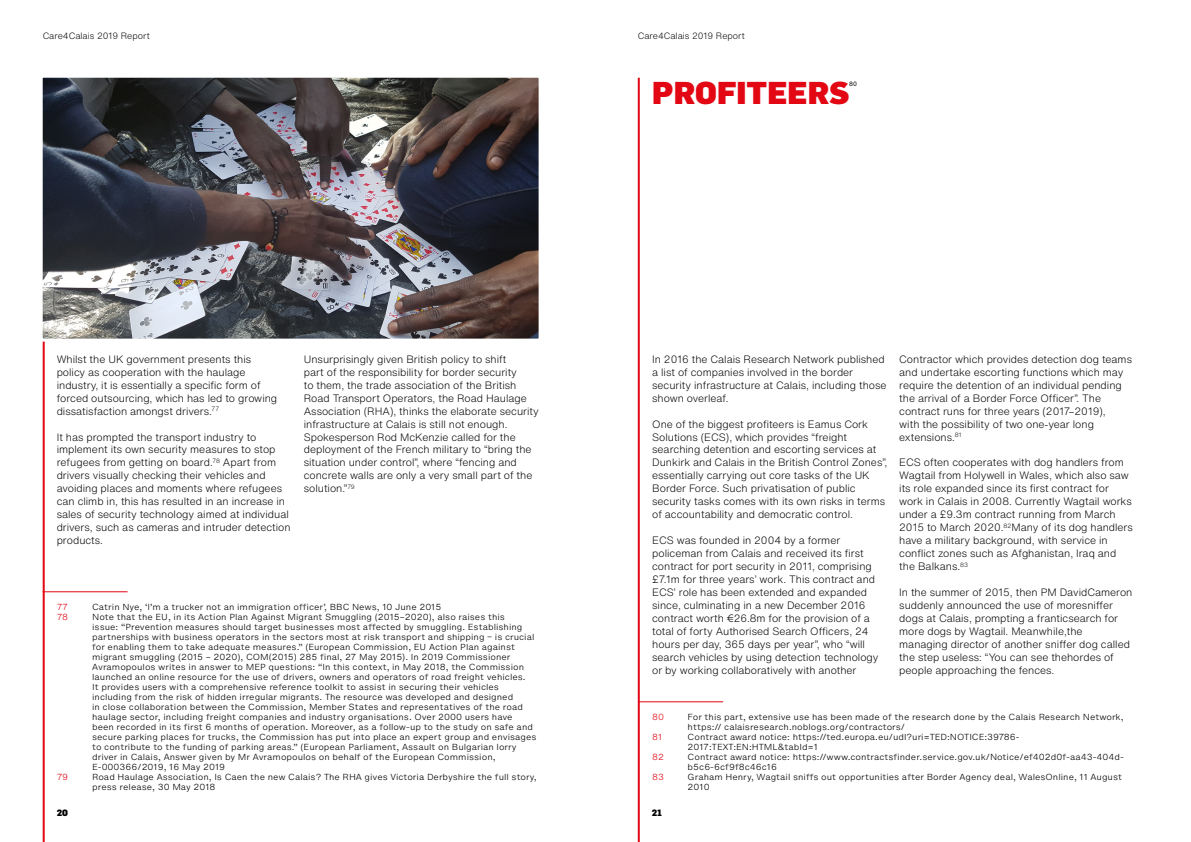
<style>
.page{position:relative;width:1191px;height:842px;background:#fff}
.page>*{position:absolute;margin:0;border:0;box-sizing:border-box;transform-origin:0 0}
.A_heading{font:900 31px "Flama";color:#e30613}
.Body_copy{font:300 10.5px/13px "Helvetica Now Text";color:#000}
.t1{font:300 9px "Helvetica Now Text";color:#000}
.t2{font:900 9px "Flama";color:#000}
.Footnote{font:300 8px/10px "Helvetica Now Micro";color:#000}
.Footnote-2{font:300 8px "Helvetica Now Micro";color:#e30613}
.A_heading-2{font:6.1px "Helvetica Now Text";color:#000}
</style>
<div class="page">
<hr style="left:43px;top:78px;width:2px;height:764px;background:#e30613">
<hr style="left:638px;top:78px;width:2px;height:764px;background:#e30613">
<hr style="left:638px;top:701px;width:85px;height:1px;background:#e30613">
<hr style="left:43px;top:591px;width:85px;height:1px;background:#e30613">
<img style="left:42px;top:77px;width:497px;height:266px">
<p class="t1" style="left:43px;top:29px;width:109px">Care4Calais 2019 Report</p>
<p class="t1" style="left:638px;top:29px;width:109px">Care4Calais 2019 Report</p>
<p class="Body_copy" style="left:57px;top:352px;width:222px">Whilst the UK government presents this policy as cooperation with the haulage industry, it is essentially a specific form of forced outsourcing, which has led to growing dissatisfaction amongst drivers.<sup>77</sup></p>
<p class="Body_copy" style="left:57px;top:430px;width:235px">It has prompted the transport industry to implement its own security measures to stop refugees from getting on board.<sup>78</sup> Apart from drivers visually checking their vehicles and avoiding places and moments where refugees can climb in, this has resulted in an increase in sales of security technology aimed at individual drivers, such as cameras and intruder detection products.</p>
<p class="Body_copy" style="left:304px;top:352px;width:236px">Unsurprisingly given British policy to shift<br>part of the responsibility for border security<br>to them, the trade association of the British Road Transport Operators, the Road Haulage Association (RHA), thinks the elaborate security infrastructure at Calais is still not enough.<br>Spokesperson Rod McKenzie called for the deployment of the French military to “bring the situation under control”, where “fencing and concrete walls are only a very small part of the solution.”<sup>79</sup></p>
<p class="Footnote-2" style="left:57px;top:601px;width:13px">77</p>
<p class="Footnote" style="left:92px;top:602px;width:351px">Catrin Nye, ‘I’m a trucker not an immigration officer’, BBC News, 10 June 2015</p>
<p class="Footnote-2" style="left:57px;top:611px;width:13px">78</p>
<p class="Footnote" style="left:92px;top:612px;width:446px">Note that the EU, in its Action Plan Against Migrant Smuggling (2015–2020), also raises this<br>issue: “Prevention measures should target businesses most affected by smuggling. Establishing partnerships with business operators in the sectors most at risk transport and shipping – is crucial for enabling them to take adequate measures.” (European Commission, EU Action Plan against migrant smuggling (2015 – 2020), COM(2015) 285 final, 27 May 2015). In 2019 Commissioner Avramopoulos writes in answer to MEP questions: “In this context, in May 2018, the Commission launched an online resource for the use of drivers, owners and operators of road freight vehicles.<br>It provides users with a comprehensive reference toolkit to assist in securing their vehicles including from the risk of hidden irregular migrants. The resource was developed and designed<br>in close collaboration between the Commission, Member States and representatives of the road haulage sector, including freight companies and industry organisations. Over 2000 users have<br>been recorded in its first 6 months of operation. Moreover, as a follow-up to the study on safe and secure parking places for trucks, the Commission has put into place an expert group and envisages to contribute to the funding of parking areas.” (European Parliament, Assault on Bulgarian lorry driver in Calais, Answer given by Mr Avramopoulos on behalf of the European Commission, E-000366/2019, 16 May 2019</p>
<p class="Footnote-2" style="left:57px;top:771px;width:13px">79</p>
<p class="Footnote" style="left:92px;top:772px;width:446px">Road Haulage Association, Is Caen the new Calais? The RHA gives Victoria Derbyshire the full story, press release, 30 May 2018</p>
<p class="A_heading" style="left:652px;top:69px;width:199px">PROFITEERS</p>
<p class="A_heading-2" style="left:849px;top:79px;width:9px">80</p>
<p class="Body_copy" style="left:652px;top:352px;width:236px">In 2016 the Calais Research Network published a list of companies involved in the border security infrastructure at Calais, including those shown overleaf.</p>
<p class="Body_copy" style="left:652px;top:417px;width:236px">One of the biggest profiteers is Eamus Cork Solutions (ECS), which provides “freight searching detention and escorting services at Dunkirk and Calais in the British Control Zones”, essentially carrying out core tasks of the UK Border Force. Such privatisation of public security tasks comes with its own risks in terms of accountability and democratic control.</p>
<p class="Body_copy" style="left:652px;top:533px;width:228px">ECS was founded in 2004 by a former policeman from Calais and received its first contract for port security in 2011, comprising £7.1m for three years’ work. This contract and ECS’ role has been extended and expanded since, culminating in a new December 2016 contract worth €26.8m for the provision of a total of forty Authorised Search Officers, 24 hours per day, 365 days per year”, who “will search vehicles by using detection technology or by working collaboratively with another</p>
<p class="Body_copy" style="left:899px;top:352px;width:234px">Contractor which provides detection dog teams</p>
<p class="Body_copy" style="left:899px;top:365px;width:226px">and undertake escorting functions which may</p>
<p class="Body_copy" style="left:899px;top:378px;width:224px">require the detention of an individual pending</p>
<p class="Body_copy" style="left:899px;top:391px;width:203px">the arrival of a Border Force Officer”. The</p>
<p class="Body_copy" style="left:899px;top:404px;width:208px">contract runs for three years (2017–2019),</p>
<p class="Body_copy" style="left:899px;top:417px;width:196px">with the possibility of two one-year long</p>
<p class="Body_copy" style="left:899px;top:430px;width:64px">extensions.<sup>81</sup></p>
<p class="Body_copy" style="left:899px;top:456px;width:226px">ECS often cooperates with dog handlers from</p>
<p class="Body_copy" style="left:899px;top:469px;width:231px">Wagtail from Holywell in Wales, which also saw</p>
<p class="Body_copy" style="left:899px;top:482px;width:211px">its role expanded since its first contract for</p>
<p class="Body_copy" style="left:899px;top:495px;width:234px">work in Calais in 2008. Currently Wagtail works</p>
<p class="Body_copy" style="left:899px;top:508px;width:218px">under a £9.3m contract running from March</p>
<p class="Body_copy" style="left:899px;top:521px;width:235px">2015 to March 2020.<sup>82</sup>Many of its dog handlers</p>
<p class="Body_copy" style="left:899px;top:533px;width:210px">have a military background, with service in</p>
<p class="Body_copy" style="left:899px;top:546px;width:219px">conflict zones such as Afghanistan, Iraq and</p>
<p class="Body_copy" style="left:899px;top:559px;width:70px">the Balkans.<sup>83</sup></p>
<p class="Body_copy" style="left:899px;top:585px;width:235px">In the summer of 2015, then PM DavidCameron</p>
<p class="Body_copy" style="left:899px;top:598px;width:215px">suddenly announced the use of moresniffer</p>
<p class="Body_copy" style="left:899px;top:611px;width:220px">dogs at Calais, prompting a franticsearch for</p>
<p class="Body_copy" style="left:899px;top:624px;width:185px">more dogs by Wagtail. Meanwhile,the</p>
<p class="Body_copy" style="left:899px;top:637px;width:232px">managing director of another sniffer dog called</p>
<p class="Body_copy" style="left:899px;top:650px;width:216px">the step useless: “You can see thehordes of</p>
<p class="Body_copy" style="left:899px;top:663px;width:157px">people approaching the fences.</p>
<p class="Footnote-2" style="left:652px;top:711px;width:13px">80</p>
<p class="Footnote" style="left:687px;top:712px;width:437px">For this part, extensive use has been made of the research done by the Calais Research Network, https:// calaisresearch.noblogs.org/contractors/</p>
<p class="Footnote-2" style="left:652px;top:731px;width:12px">81</p>
<p class="Footnote" style="left:687px;top:732px;width:333px">Contract award notice: https://ted.europa.eu/udl?uri=TED:NOTICE:39786-<br>2017:TEXT:EN:HTML&amp;tabId=1</p>
<p class="Footnote-2" style="left:652px;top:751px;width:13px">82</p>
<p class="Footnote" style="left:687px;top:752px;width:438px">Contract award notice: https://www.contractsfinder.service.gov.uk/Notice/ef402d0f-aa43-404d&shy;b5c6-6cf9f8c46c16</p>
<p class="Footnote-2" style="left:652px;top:771px;width:13px">83</p>
<p class="Footnote" style="left:687px;top:772px;width:436px">Graham Henry, Wagtail sniffs out opportunities after Border Agency deal, WalesOnline, 11 August<br>2010</p>
<p class="t2" style="left:57px;top:806px;width:13px">20</p>
<p class="t2" style="left:652px;top:806px;width:12px">21</p>
</div>
